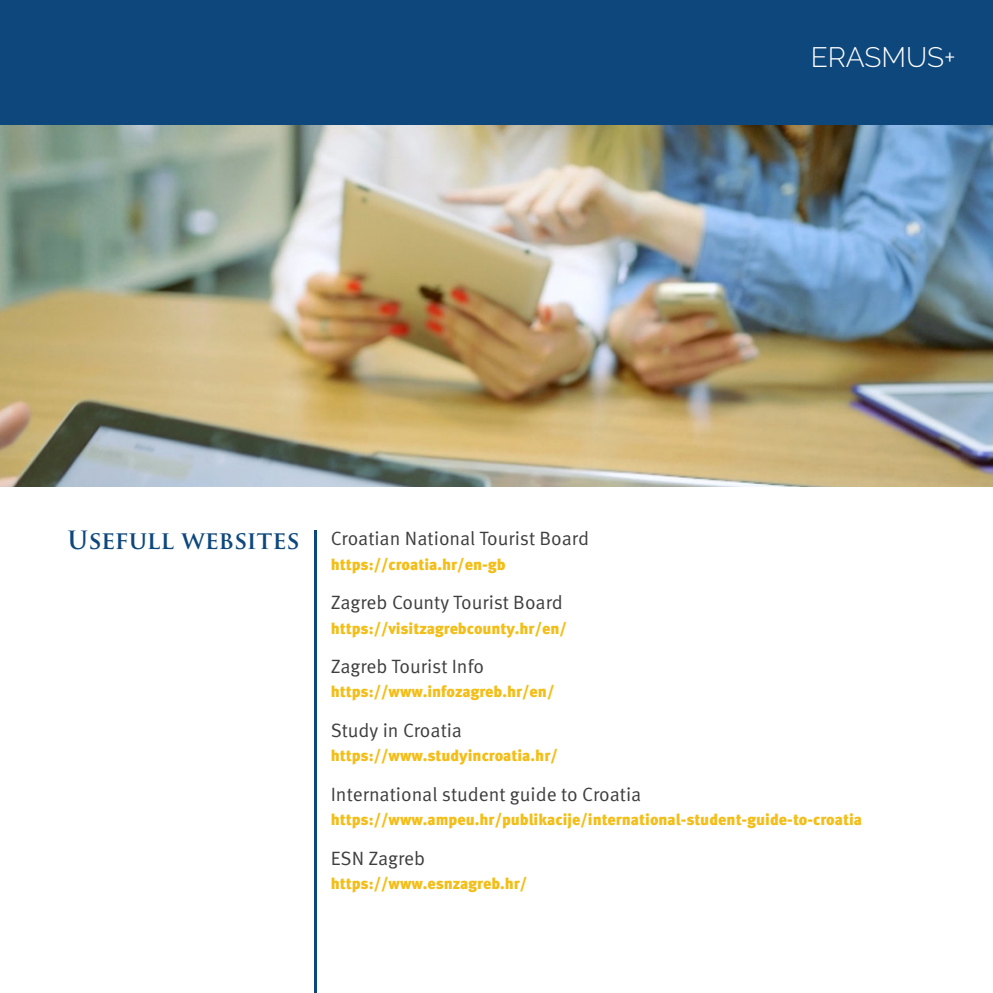
<style>
.page{position:relative;width:993px;height:993px;background:#fff}
.page>*{position:absolute;margin:0;border:0;box-sizing:border-box;transform-origin:0 0}
.t1{font:300 28px "Raleway";color:#fff}
.Paragraph_Style_1{font:700 24.5px "Trajan Pro";color:#0d477c}
.t2{font:19.25px "Meta Pro";color:#3e3e3f}
.t3{font:900 15.75px "Meta Pro";color:#f3be18}
</style>
<div class="page">
<img style="left:0;top:124px;width:992px;height:362px">
<hr style="left:314px;top:530px;width:2px;height:462px;background:#0d477c">
<div style="left:0;top:0;width:992px;height:124px;background:#0d477c"></div>
<p class="t1" style="left:810px;top:41px;width:146px">ERASMUS+</p>
<p class="Paragraph_Style_1" style="left:68px;top:524px;width:233px">Usefull websites</p>
<p class="t2" style="left:331px;top:526px;width:260px">Croatian National Tourist Board</p>
<p class="t3" style="left:331px;top:554px;width:176px">https://croatia.hr/en-gb</p>
<p class="t2" style="left:331px;top:590px;width:233px">Zagreb County Tourist Board</p>
<p class="t3" style="left:331px;top:618px;width:237px">https://visitzagrebcounty.hr/en/</p>
<p class="t2" style="left:331px;top:653px;width:155px">Zagreb Tourist Info</p>
<p class="t3" style="left:331px;top:681px;width:225px">https://www.infozagreb.hr/en/</p>
<p class="t2" style="left:331px;top:717px;width:133px">Study in Croatia</p>
<p class="t3" style="left:331px;top:745px;width:228px">https://www.studyincroatia.hr/</p>
<p class="t2" style="left:331px;top:781px;width:312px">International student guide to Croatia</p>
<p class="t3" style="left:331px;top:809px;width:532px">https://www.ampeu.hr/publikacije/international-student-guide-to-croatia</p>
<p class="t2" style="left:331px;top:845px;width:96px">ESN Zagreb</p>
<p class="t3" style="left:331px;top:873px;width:198px">https://www.esnzagreb.hr/</p>
</div>
